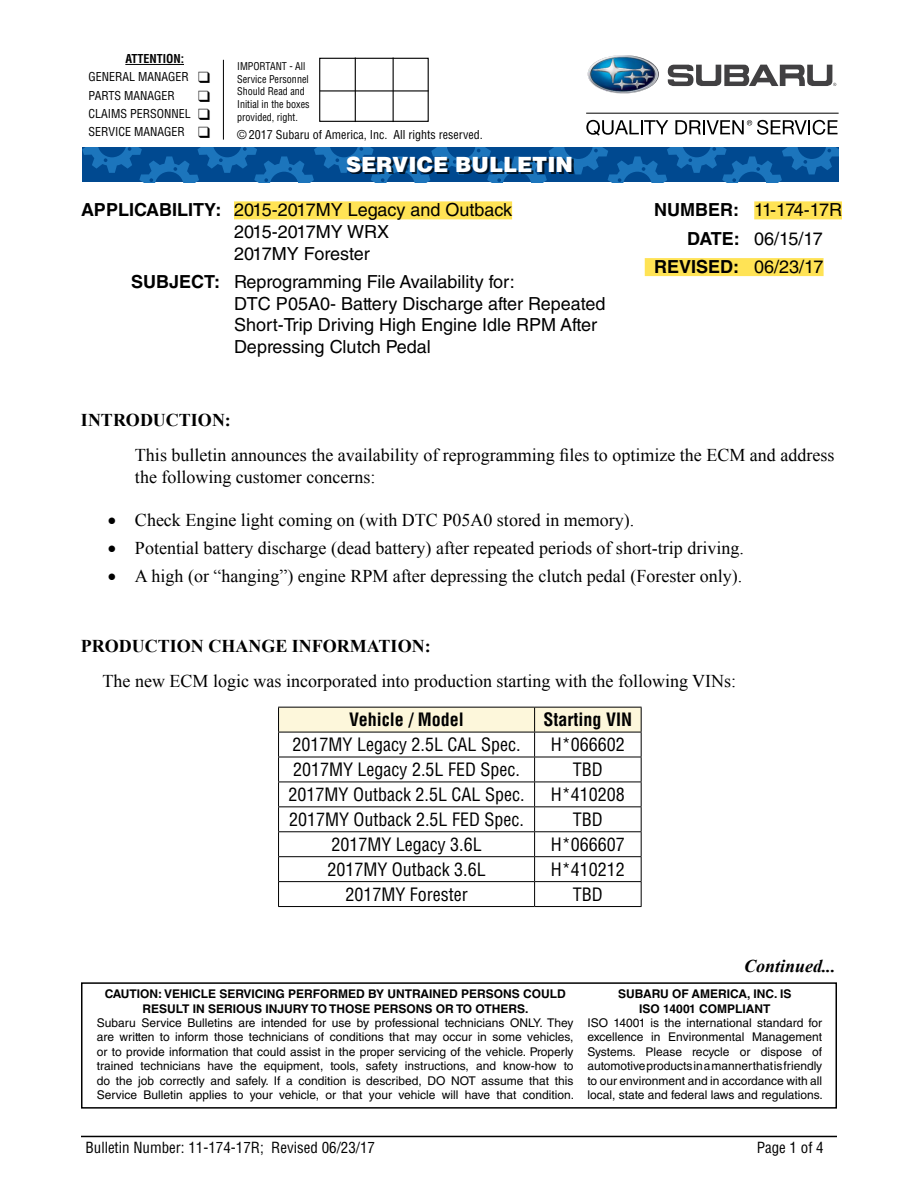
<style>
.page{position:relative;width:918px;height:1188px;background:#fff}
.page>*{position:absolute;margin:0;border:0;box-sizing:border-box;transform-origin:0 0}
.t1{font:900 21px "Helvetica LT Std";color:#fff}
.t2{font:18px/21.6px "Times New Roman";color:#000}
.t3{font:18px/21.6px "Helvetica LT Std";color:#000}
.t4{font:condensed 18px "Helvetica LT Std";color:#000}
.t5{font:700 18px "Times New Roman";color:#000}
.t6{font:700 condensed 18px "Helvetica LT Std";color:#000}
.t7{font:700 18px "Helvetica LT Std";color:#000}
.t8{font:italic 700 18px "Times New Roman";color:#000}
.t9{font:condensed 15px "Helvetica LT Std";color:#000}
.t10{font:12px/14.4px "Helvetica LT Std";color:#000;text-align:justify}
.t11{font:700 12px/14.4px "Helvetica LT Std";color:#000;text-align:center}
.t12{font:condensed 12px/18.1px "Helvetica LT Std";color:#000}
.t13{font:condensed 10.5px/12.6px "Helvetica LT Std";color:#000;scale:.96 1}
.s1{font-weight:700}
.s2{font-weight:400}
</style>
<div class="page">
<hr style="left:81px;top:1136px;width:756px;height:1px;background:#000">
<div style="left:754px;top:201px;width:88px;height:18px;background:#ffe355"></div>
<div style="left:645px;top:258px;width:179px;height:18px;background:#ffe355"></div>
<div style="left:234px;top:201px;width:278px;height:18px;background:#ffe355"></div>
<div style="left:81px;top:982px;width:756px;height:127px;border:2px solid #000"></div>
<hr style="left:278px;top:906px;width:257px;height:1px;background:#000">
<hr style="left:535px;top:906px;width:107px;height:1px;background:#000">
<svg style="left:278px;top:707px;width:364px;height:199px"></svg>
<svg style="left:82px;top:147px;width:757px;height:35px;background:#09579e"></svg>
<div style="left:348px;top:158px;width:225px;height:16px;background:#000;opacity:.75"></div>
<div style="left:319px;top:58px;width:110px;height:64px;border:1px solid #000"></div>
<hr style="left:355px;top:58px;width:1px;height:64px;background:#000">
<hr style="left:393px;top:58px;width:1px;height:64px;background:#000">
<hr style="left:320px;top:90px;width:109px;height:2px;background:#000">
<hr style="left:125px;top:64px;width:59px;height:1px;background:#000">
<hr style="left:223px;top:60px;width:1px;height:80px;background:#000">
<img style="left:588px;top:55px;width:71px;height:39px">
<svg style="left:668px;top:64px;width:168px;height:22px"></svg>
<hr style="left:586px;top:113px;width:253px;height:1px;background:#000">
<svg style="left:586px;top:120px;width:82px;height:16px"></svg>
<svg style="left:675px;top:120px;width:163px;height:15px"></svg>
<p class="t12" style="left:89px;top:50px;width:123px;text-indent:37px"><span class="s1">ATTENTION:<br></span>GENERAL MANAGER ❑<br>PARTS MANAGER</p>
<p class="t12" style="left:89px;top:104px;width:123px">CLAIMS PERSONNEL ❑<br>SERVICE MANAGER ❑</p>
<p class="t13" style="left:237px;top:60px;width:77px">IMPORTANT - All<br>Service Personnel<br>Should Read and<br>Initial in the boxes provided, right.</p>
<p class="t12" style="left:237px;top:126px;width:247px">© 2017 Subaru of America, Inc. All rights reserved.</p>
<h1 class="t1" style="left:346px;top:151px;width:229px">SERVICE BULLETIN</h1>
<h2 class="t3" style="left:234px;top:199px;width:280px;text-indent:-153px"><span class="s1">APPLICABILITY:</span> 2015-2017MY Legacy and Outback<br>2015-2017MY WRX<br>2017MY Forester</h2>
<h2 class="t3" style="left:234px;top:271px;width:373px;text-indent:-103px"><span class="s1">SUBJECT:</span> Reprogramming File Availability for:<br>DTC P05A0- Battery Discharge after Repeated Short-Trip Driving High Engine Idle RPM After Depressing Clutch Pedal</h2>
<h2 class="t3" style="left:654px;top:199px;width:189px"><span class="s1">NUMBER:</span> 11-174-17R</h2>
<h2 class="t3" style="left:687px;top:228px;width:137px"><span class="s1">DATE:</span> 06/15/17</h2>
<h2 class="t7" style="left:654px;top:256px;width:171px">REVISED: <span class="s2">06/23/17</span></h2>
<h2 class="t5" style="left:81px;top:407px;width:151px">INTRODUCTION:</h2>
<h2 class="t2" style="left:135px;top:444px;width:701px">This bulletin announces the availability of reprogramming files to optimize the ECM and address the following customer concerns:</h2>
<h2 class="t2" style="left:108px;top:509px;width:528px">• Check Engine light coming on (with DTC P05A0 stored in memory).</h2>
<h2 class="t2" style="left:108px;top:537px;width:637px">• Potential battery discharge (dead battery) after repeated periods of short-trip driving.</h2>
<h2 class="t2" style="left:108px;top:565px;width:636px">• A high (or “hanging”) engine RPM after depressing the clutch pedal (Forester only).</h2>
<h2 class="t5" style="left:81px;top:634px;width:351px">PRODUCTION CHANGE INFORMATION:</h2>
<h2 class="t2" style="left:103px;top:670px;width:635px">The new ECM logic was incorporated into production starting with the following VINs:</h2>
<h2 class="t6" style="left:349px;top:708px;width:116px">Vehicle / Model</h2>
<h2 class="t6" style="left:544px;top:708px;width:90px">Starting VIN</h2>
<h2 class="t4" style="left:293px;top:733px;width:229px">2017MY Legacy 2.5L CAL Spec.</h2>
<h2 class="t4" style="left:551px;top:733px;width:75px">H*066602</h2>
<h2 class="t4" style="left:293px;top:758px;width:228px">2017MY Legacy 2.5L FED Spec.</h2>
<h2 class="t4" style="left:573px;top:758px;width:32px">TBD</h2>
<h2 class="t4" style="left:289px;top:783px;width:237px">2017MY Outback 2.5L CAL Spec.</h2>
<h2 class="t4" style="left:551px;top:783px;width:75px">H*410208</h2>
<h2 class="t4" style="left:289px;top:808px;width:236px">2017MY Outback 2.5L FED Spec.</h2>
<h2 class="t4" style="left:573px;top:808px;width:32px">TBD</h2>
<h2 class="t4" style="left:331px;top:833px;width:152px">2017MY Legacy 3.6L</h2>
<h2 class="t4" style="left:551px;top:833px;width:75px">H*066607</h2>
<h2 class="t4" style="left:327px;top:858px;width:160px">2017MY Outback 3.6L</h2>
<h2 class="t4" style="left:551px;top:858px;width:75px">H*410212</h2>
<h2 class="t4" style="left:345px;top:883px;width:124px">2017MY Forester</h2>
<h2 class="t4" style="left:573px;top:883px;width:32px">TBD</h2>
<h2 class="t8" style="left:744px;top:953px;width:93px">Continued...</h2>
<p class="t11" style="left:105px;top:987px;width:463px">CAUTION: VEHICLE SERVICING PERFORMED BY UNTRAINED PERSONS COULD<br>RESULT IN SERIOUS INJURY TO THOSE PERSONS OR TO OTHERS.</p>
<p class="t10" style="left:97px;top:1016px;width:479px">Subaru Service Bulletins are intended for use by professional technicians ONLY. They are written to inform those technicians of conditions that may occur in some vehicles, or to provide information that could assist in the proper servicing of the vehicle. Properly trained technicians have the equipment, tools, safety instructions, and know-how to do the job correctly and safely. If a condition is described, DO NOT assume that this Service Bulletin applies to your vehicle, or that your vehicle will have that condition.</p>
<p class="t11" style="left:618px;top:987px;width:175px">SUBARU OF AMERICA, INC. IS<br>ISO 14001 COMPLIANT</p>
<p class="t10" style="left:588px;top:1016px;width:237px">ISO 14001 is the international standard for excellence in Environmental Management Systems. Please recycle or dispose of automotive products in a manner that is friendly to our environment and in accordance with all local, state and federal laws and regulations.</p>
<p class="t9" style="left:86px;top:1138px;width:291px">Bulletin Number: 11-174-17R; Revised 06/23/17</p>
<p class="t9" style="left:757px;top:1138px;width:69px">Page 1 of 4</p>
</div>
